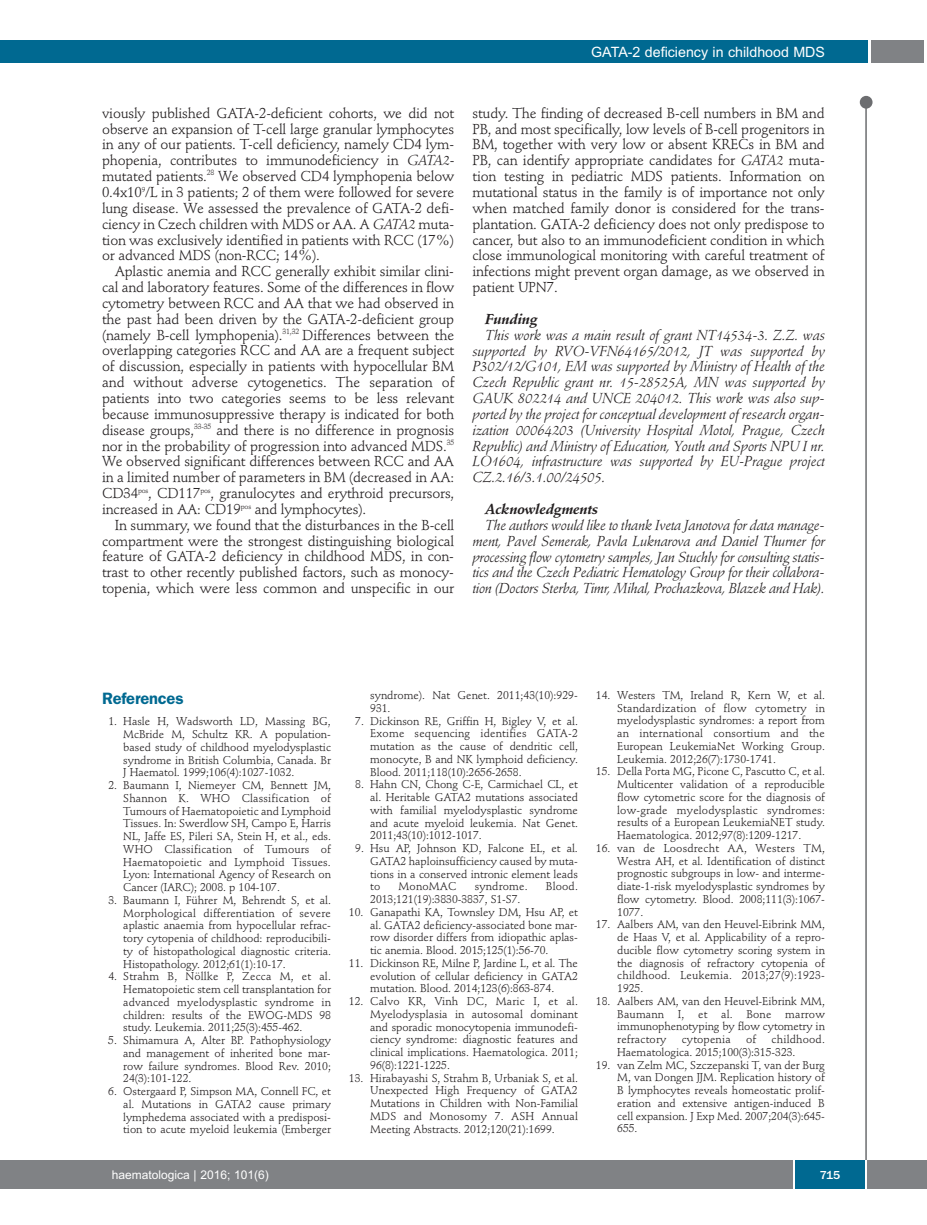
<style>
.page{position:relative;width:927px;height:1225px;background:#fff}
.page>*{position:absolute;margin:0;border:0;box-sizing:border-box;transform-origin:0 0}
.t1{font:600 16.5px "Franklin Gothic";letter-spacing:-.01em;color:#006991}
.t2{font:14.25px/15.9px "Stempel Schneidler";letter-spacing:-.015em;color:#231f20;text-align:justify}
.t3{font:italic 14.25px/15.9px "Stempel Schneidler";letter-spacing:-.015em;color:#231f20;text-align:justify}
.t4{font:14.25px "Arial";color:#fff}
.t5{font:italic 700 14.25px "Stempel Schneidler";letter-spacing:-.01em;color:#231f20}
.t6{font:12px "Arial";color:#fff}
.t7{font:500 12px "Franklin Gothic";color:#fff}
.t8{font:11.25px/12.8px "Stempel Schneidler";letter-spacing:-.005em;color:#231f20;text-align:justify}
.t9{font:11.25px "Stempel Schneidler";letter-spacing:.015em;color:#231f20}
.s1{font-style:italic}
</style>
<div class="page">
<div style="left:860px;top:96px;width:12px;height:13px;background:#6c6d70;border-radius:50%"></div>
<hr style="left:865px;top:98px;width:2px;height:1062px;background:#6c6d70">
<div style="left:871px;top:40px;width:52px;height:22px;background:#808285"></div>
<div style="left:18px;top:40px;width:849px;height:22px;background:#006991"></div>
<div style="left:17px;top:1160px;width:910px;height:28px;background:#808285"></div>
<div style="left:795px;top:1160px;width:70px;height:28px;background:#006991"></div>
<hr style="left:793px;top:1160px;width:2px;height:28px;background:#fff">
<hr style="left:865px;top:1160px;width:2px;height:28px;background:#fff">
<div style="left:0;top:40px;width:19px;height:22px;background:#006991"></div>
<div style="left:0;top:1160px;width:18px;height:28px;background:#808285"></div>
<p class="t4" style="left:591px;top:44px;width:235px">GATA-2 deficiency in childhood MDS</p>
<p class="t2" style="left:102px;top:106px;width:354px">viously published GATA-2-deficient cohorts, we did not observe an expansion of T-cell large granular lymphocytes in any of our patients. T-cell deficiency, namely CD4 lym&shy;phopenia, contributes to immunodeficiency in <span class="s1">GATA2</span>- mutated patients.<sup>28</sup> We observed CD4 lymphopenia below 0.4x10<sup>9</sup>/L in 3 patients; 2 of them were followed for severe lung disease. We assessed the prevalence of GATA-2 defi&shy;ciency in Czech children with MDS or AA. A <span class="s1">GATA2</span> muta&shy;tion was exclusively identified in patients with RCC (17%) or advanced MDS (non-RCC; 14%).</p>
<p class="t2" style="left:102px;top:265px;width:354px;text-indent:13px">Aplastic anemia and RCC generally exhibit similar clini&shy;cal and laboratory features. Some of the differences in flow cytometry between RCC and AA that we had observed in the past had been driven by the GATA-2-deficient group (namely B-cell lymphopenia).<sup>31,32</sup> Differences between the overlapping categories RCC and AA are a frequent subject of discussion, especially in patients with hypocellular BM and without adverse cytogenetics. The separation of patients into two categories seems to be less relevant because immunosuppressive therapy is indicated for both disease groups,<sup>33-35</sup> and there is no difference in prognosis nor in the probability of progression into advanced MDS.<sup>35<br></sup>We observed significant differences between RCC and AA in a limited number of parameters in BM (decreased in AA:<br>CD34<sup>pos</sup>, CD117<sup>pos</sup>, granulocytes and erythroid precursors, increased in AA: CD19<sup>pos</sup> and lymphocytes).</p>
<p class="t2" style="left:102px;top:518px;width:354px;text-indent:13px">In summary, we found that the disturbances in the B-cell compartment were the strongest distinguishing biological feature of GATA-2 deficiency in childhood MDS, in con&shy;trast to other recently published factors, such as monocy&shy;topenia, which were less common and unspecific in our</p>
<p class="t2" style="left:472px;top:106px;width:354px">study. The finding of decreased B-cell numbers in BM and PB, and most specifically, low levels of B-cell progenitors in BM, together with very low or absent KRECs in BM and PB, can identify appropriate candidates for <span class="s1">GATA2</span> muta&shy;tion testing in pediatric MDS patients. Information on mutational status in the family is of importance not only when matched family donor is considered for the trans&shy;plantation. GATA-2 deficiency does not only predispose to cancer, but also to an immunodeficient condition in which close immunological monitoring with careful treatment of infections might prevent organ damage, as we observed in patient UPN7.</p>
<p class="t5" style="left:485px;top:313px;width:54px">Funding</p>
<p class="t3" style="left:472px;top:328px;width:354px;text-indent:13px">This work was a main result of grant NT14534-3. Z.Z. was supported by RVO-VFN64165/2012, JT was supported by P302/12/G101, EM was supported by Ministry of Health of the Czech Republic grant nr. 15-28525A, MN was supported by GAUK 802214 and UNCE 204012. This work was also sup&shy;ported by the project for conceptual development of research organ&shy;ization 00064203 (University Hospital Motol, Prague, Czech Republic) and Ministry of Education, Youth and Sports NPU I nr.<br>LO1604, infrastructure was supported by EU-Prague project CZ.2.16/3.1.00/24505.</p>
<p class="t5" style="left:485px;top:503px;width:115px">Acknowledgments</p>
<p class="t3" style="left:472px;top:518px;width:354px;text-indent:13px">The authors would like to thank Iveta Janotova for data manage&shy;ment, Pavel Semerak, Pavla Luknarova and Daniel Thurner for processing flow cytometry samples, Jan Stuchly for consulting statis&shy;tics and the Czech Pediatric Hematology Group for their collabora&shy;tion (Doctors Sterba, Timr, Mihal, Prochazkova, Blazek and Hak).</p>
<h1 class="t1" style="left:102px;top:692px;width:83px">References</h1>
<p class="t8" style="left:123px;top:716px;width:209px;text-indent:-15px">1. Hasle H, Wadsworth LD, Massing BG, McBride M, Schultz KR. A population&shy;based study of childhood myelodysplastic syndrome in British Columbia, Canada. Br J Haematol. 1999;106(4):1027-1032.</p>
<p class="t8" style="left:123px;top:780px;width:209px;text-indent:-15px">2. Baumann I, Niemeyer CM, Bennett JM, Shannon K. WHO Classification of Tumours of Haematopoietic and Lymphoid Tissues. In: Swerdlow SH, Campo E, Harris NL, Jaffe ES, Pileri SA, Stein H, et al., eds.<br>WHO Classification of Tumours of Haematopoietic and Lymphoid Tissues.<br>Lyon: International Agency of Research on Cancer (IARC); 2008. p 104-107.</p>
<p class="t8" style="left:123px;top:894px;width:209px;text-indent:-15px">3. Baumann I, Führer M, Behrendt S, et al.<br>Morphological differentiation of severe aplastic anaemia from hypocellular refrac&shy;tory cytopenia of childhood: reproducibili&shy;ty of histopathological diagnostic criteria.<br>Histopathology. 2012;61(1):10-17.</p>
<p class="t8" style="left:123px;top:971px;width:209px;text-indent:-15px">4. Strahm B, Nöllke P, Zecca M, et al.<br>Hematopoietic stem cell transplantation for advanced myelodysplastic syndrome in children: results of the EWOG-MDS 98 study. Leukemia. 2011;25(3):455-462.</p>
<p class="t8" style="left:123px;top:1035px;width:209px;text-indent:-15px">5. Shimamura A, Alter BP. Pathophysiology and management of inherited bone mar&shy;row failure syndromes. Blood Rev. 2010; 24(3):101-122.</p>
<p class="t8" style="left:123px;top:1086px;width:209px;text-indent:-15px">6. Ostergaard P, Simpson MA, Connell FC, et al. Mutations in GATA2 cause primary lymphedema associated with a predisposi&shy;tion to acute myeloid leukemia (Emberger</p>
<p class="t8" style="left:370px;top:690px;width:209px">syndrome). Nat Genet. 2011;43(10):929-<br>931.</p>
<p class="t8" style="left:370px;top:715px;width:209px;text-indent:-15px">7. Dickinson RE, Griffin H, Bigley V, et al.<br>Exome sequencing identifies GATA-2 mutation as the cause of dendritic cell, monocyte, B and NK lymphoid deficiency.<br>Blood. 2011;118(10):2656-2658.</p>
<p class="t8" style="left:370px;top:779px;width:209px;text-indent:-15px">8. Hahn CN, Chong C-E, Carmichael CL, et al. Heritable GATA2 mutations associated with familial myelodysplastic syndrome and acute myeloid leukemia. Nat Genet.<br>2011;43(10):1012-1017.</p>
<p class="t8" style="left:370px;top:843px;width:209px;text-indent:-15px">9. Hsu AP, Johnson KD, Falcone EL, et al.<br>GATA2 haploinsufficiency caused by muta&shy;tions in a conserved intronic element leads to</p>
<p class="t9" style="left:399px;top:881px;width:59px">MonoMAC</p>
<p class="t9" style="left:475px;top:881px;width:54px">syndrome.</p>
<p class="t8" style="left:546px;top:881px;width:34px">Blood.</p>
<p class="t8" style="left:370px;top:894px;width:152px">2013;121(19):3830-3837, S1-S7.</p>
<p class="t8" style="left:370px;top:906px;width:209px;text-indent:-21px">10. Ganapathi KA, Townsley DM, Hsu AP, et al. GATA2 deficiency-associated bone mar&shy;row disorder differs from idiopathic aplas&shy;tic anemia. Blood. 2015;125(1):56-70.</p>
<p class="t8" style="left:370px;top:957px;width:209px;text-indent:-21px">11. Dickinson RE, Milne P, Jardine L, et al. The evolution of cellular deficiency in GATA2 mutation. Blood. 2014;123(6):863-874.</p>
<p class="t8" style="left:370px;top:996px;width:209px;text-indent:-21px">12. Calvo KR, Vinh DC, Maric I, et al.<br>Myelodysplasia in autosomal dominant and sporadic monocytopenia immunodefi&shy;ciency syndrome: diagnostic features and clinical implications. Haematologica. 2011; 96(8):1221-1225.</p>
<p class="t8" style="left:370px;top:1072px;width:209px;text-indent:-21px">13. Hirabayashi S, Strahm B, Urbaniak S, et al.<br>Unexpected High Frequency of GATA2<br>Mutations in Children with Non-Familial MDS and Monosomy 7. ASH Annual Meeting Abstracts. 2012;120(21):1699.</p>
<p class="t8" style="left:617px;top:690px;width:209px;text-indent:-21px">14. Westers TM, Ireland R, Kern W, et al.<br>Standardization of flow cytometry in myelodysplastic syndromes: a report from an international consortium and the European LeukemiaNet Working Group.<br>Leukemia. 2012;26(7):1730-1741.</p>
<p class="t8" style="left:617px;top:766px;width:209px;text-indent:-21px">15. Della Porta MG, Picone C, Pascutto C, et al.<br>Multicenter validation of a reproducible flow cytometric score for the diagnosis of low-grade myelodysplastic syndromes: results of a European LeukemiaNET study.<br>Haematologica. 2012;97(8):1209-1217.</p>
<p class="t8" style="left:617px;top:842px;width:209px;text-indent:-21px">16. van de Loosdrecht AA, Westers TM, Westra AH, et al. Identification of distinct prognostic subgroups in low- and interme&shy;diate-1-risk myelodysplastic syndromes by flow cytometry. Blood. 2008;111(3):1067- 1077.</p>
<p class="t8" style="left:617px;top:919px;width:209px;text-indent:-21px">17. Aalbers AM, van den Heuvel-Eibrink MM, de Haas V, et al. Applicability of a repro&shy;ducible flow cytometry scoring system in the diagnosis of refractory cytopenia of childhood. Leukemia. 2013;27(9):1923- 1925.</p>
<p class="t8" style="left:617px;top:995px;width:209px;text-indent:-21px">18. Aalbers AM, van den Heuvel-Eibrink MM, Baumann I, et al. Bone marrow immunophenotyping by flow cytometry in refractory</p>
<p class="t8" style="left:617px;top:1034px;width:209px;text-indent:154px">childhood.<br>Haematologica. 2015;100(3):315-323.</p>
<p class="t8" style="left:617px;top:1059px;width:209px;text-indent:-21px">19. van Zelm MC, Szczepanski T, van der Burg M, van Dongen JJM. Replication history of B lymphocytes reveals homeostatic prolif&shy;eration and extensive antigen-induced B cell expansion. J Exp Med. 2007;204(3):645- 655.</p>
<p class="t9" style="left:682px;top:1034px;width:50px">cytopenia</p>
<p class="t8" style="left:746px;top:1034px;width:12px">of</p>
<p class="t6" style="left:112px;top:1167px;width:158px">haematologica | 2016; 101(6)</p>
<p class="t7" style="left:820px;top:1167px;width:22px">715</p>
</div>
